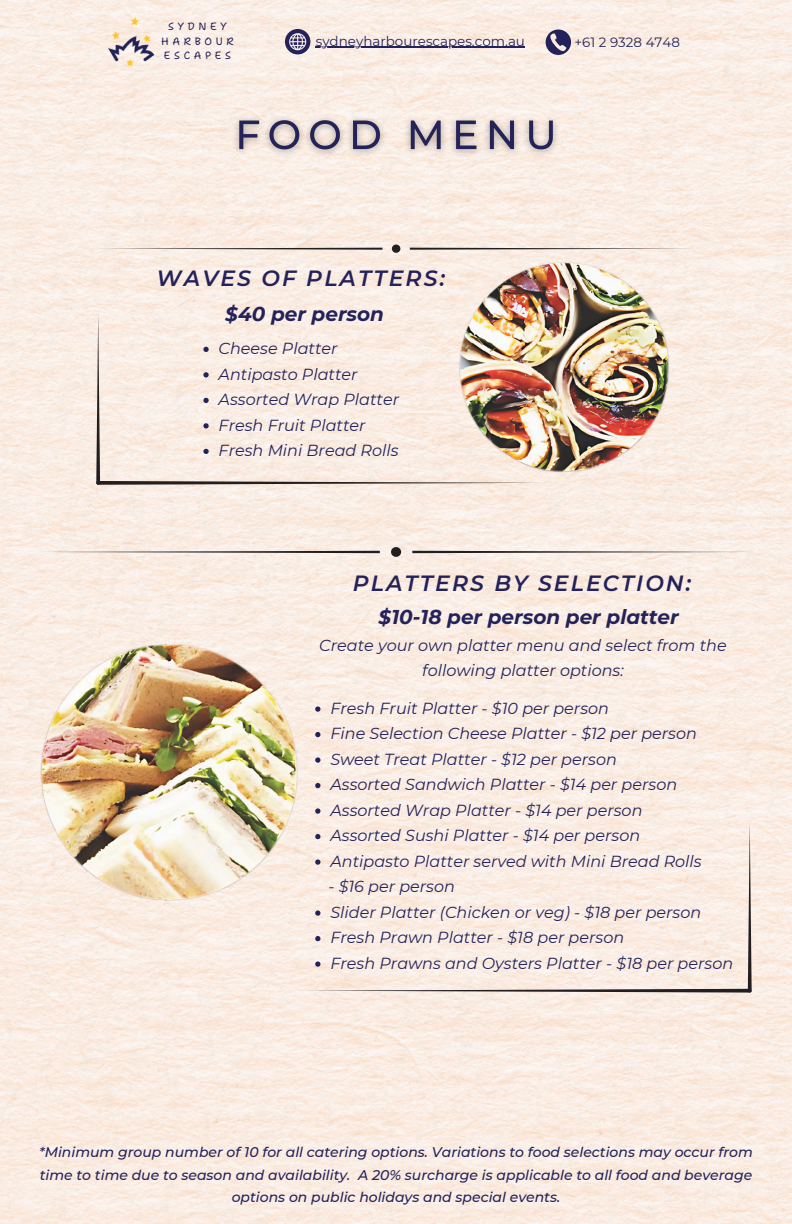
<style>
.page{position:relative;width:792px;height:1224px;background:#fff}
.page>*{position:absolute;margin:0;border:0;box-sizing:border-box;transform-origin:0 0}
.t1{font:italic 600 22px "Montserrat";letter-spacing:.095em;color:#23225a}
.t2{font:italic 700 20px "Montserrat";color:#23225a}
.t3{font:italic 16px/25.5px "Montserrat";color:#23225a;text-align:center}
.t4{font:italic 500 14px/22.5px "Montserrat";color:#23225a;text-align:center}
.t5{font:13.5px "Montserrat";color:#23225a}
.t6{font:10.5px/14.2px "Shantell Sans";letter-spacing:.345em;color:#23225a;text-align:center}
</style>
<div class="page">
<img style="left:0;top:0;width:792px;height:1224px">
<img style="left:108px;top:14px;width:50px;height:56px">
<hr style="left:316px;top:47px;width:209px;height:1px;background:#23225a">
<svg style="left:546px;top:30px;width:25px;height:25px"></svg>
<svg style="left:285px;top:29px;width:25px;height:25px"></svg>
<svg style="left:412px;top:551px;width:340px;height:2px"></svg>
<svg style="left:40px;top:551px;width:340px;height:2px"></svg>
<svg style="left:391px;top:547px;width:10px;height:10px"></svg>
<svg style="left:315px;top:706px;width:5px;height:6px"></svg>
<svg style="left:315px;top:732px;width:5px;height:5px"></svg>
<svg style="left:315px;top:757px;width:5px;height:6px"></svg>
<svg style="left:315px;top:783px;width:5px;height:5px"></svg>
<svg style="left:315px;top:808px;width:5px;height:6px"></svg>
<svg style="left:303px;top:822px;width:449px;height:171px;background:#f6e8df"></svg>
<img style="left:40px;top:643px;width:259px;height:258px">
<svg style="left:410px;top:248px;width:286px;height:2px"></svg>
<svg style="left:96px;top:248px;width:286px;height:2px"></svg>
<svg style="left:392px;top:245px;width:8px;height:8px"></svg>
<svg style="left:96px;top:314px;width:449px;height:171px;background:#f5e8df"></svg>
<img style="left:227px;top:110px;width:339px;height:53px">
<img style="left:458px;top:262px;width:212px;height:211px">
<p class="t6" style="left:161px;top:20px;width:73px">SYDNEY<br>HARBOUR<br>ESCAPES</p>
<p class="t5" style="left:316px;top:33px;width:211px">sydneyharbourescapes.com.au</p>
<h5 class="t5" style="left:575px;top:34px;width:107px">+61 2 9328 4748</h5>
<h3 class="t1" style="left:157px;top:264px;width:290px">WAVES OF PLATTERS:</h3>
<h3 class="t2" style="left:225px;top:302px;width:160px">$40 per person</h3>
<p class="t3" style="left:219px;top:336px;width:121px">Cheese Platter</p>
<p class="t3" style="left:219px;top:361px;width:141px">Antipasto Platter</p>
<p class="t3" style="left:219px;top:387px;width:182px">Assorted Wrap Platter</p>
<p class="t3" style="left:219px;top:412px;width:149px">Fresh Fruit Platter</p>
<p class="t3" style="left:219px;top:438px;width:181px">Fresh Mini Bread Rolls</p>
<p class="t1" style="left:353px;top:569px;width:340px">PLATTERS BY SELECTION:</p>
<p class="t2" style="left:379px;top:604px;width:302px">$10-18 per person per platter</p>
<p class="t3" style="left:319px;top:632px;width:409px">Create your own platter menu and select from the following platter options:</p>
<h5 class="t3" style="left:330px;top:695px;width:280px">Fresh Fruit Platter - $10 per person</h5>
<p class="t3" style="left:330px;top:721px;width:368px">Fine Selection Cheese Platter - $12 per person</p>
<p class="t3" style="left:330px;top:746px;width:288px">Sweet Treat Platter - $12 per person</p>
<h2 class="t3" style="left:330px;top:772px;width:348px">Assorted Sandwich Platter - $14 per person</h2>
<p class="t3" style="left:330px;top:797px;width:314px">Assorted Wrap Platter - $14 per person</p>
<p class="t3" style="left:330px;top:823px;width:311px">Assorted Sushi Platter - $14 per person</p>
<p class="t3" style="left:330px;top:848px;width:373px">Antipasto Platter served with Mini Bread Rolls</p>
<p class="t3" style="left:328px;top:874px;width:128px">- $16 per person</p>
<p class="t3" style="left:330px;top:899px;width:372px">Slider Platter (Chicken or veg) - $18 per person</p>
<p class="t3" style="left:330px;top:925px;width:295px">Fresh Prawn Platter - $18 per person</p>
<p class="t3" style="left:330px;top:950px;width:404px">Fresh Prawns and Oysters Platter - $18 per person</p>
<p class="t4" style="left:39px;top:1141px;width:715px">*Minimum group number of 10 for all catering options. Variations to food selections may occur from time to time due to season and availability. A 20% surcharge is applicable to all food and beverage options on public holidays and special events.</p>
</div>
